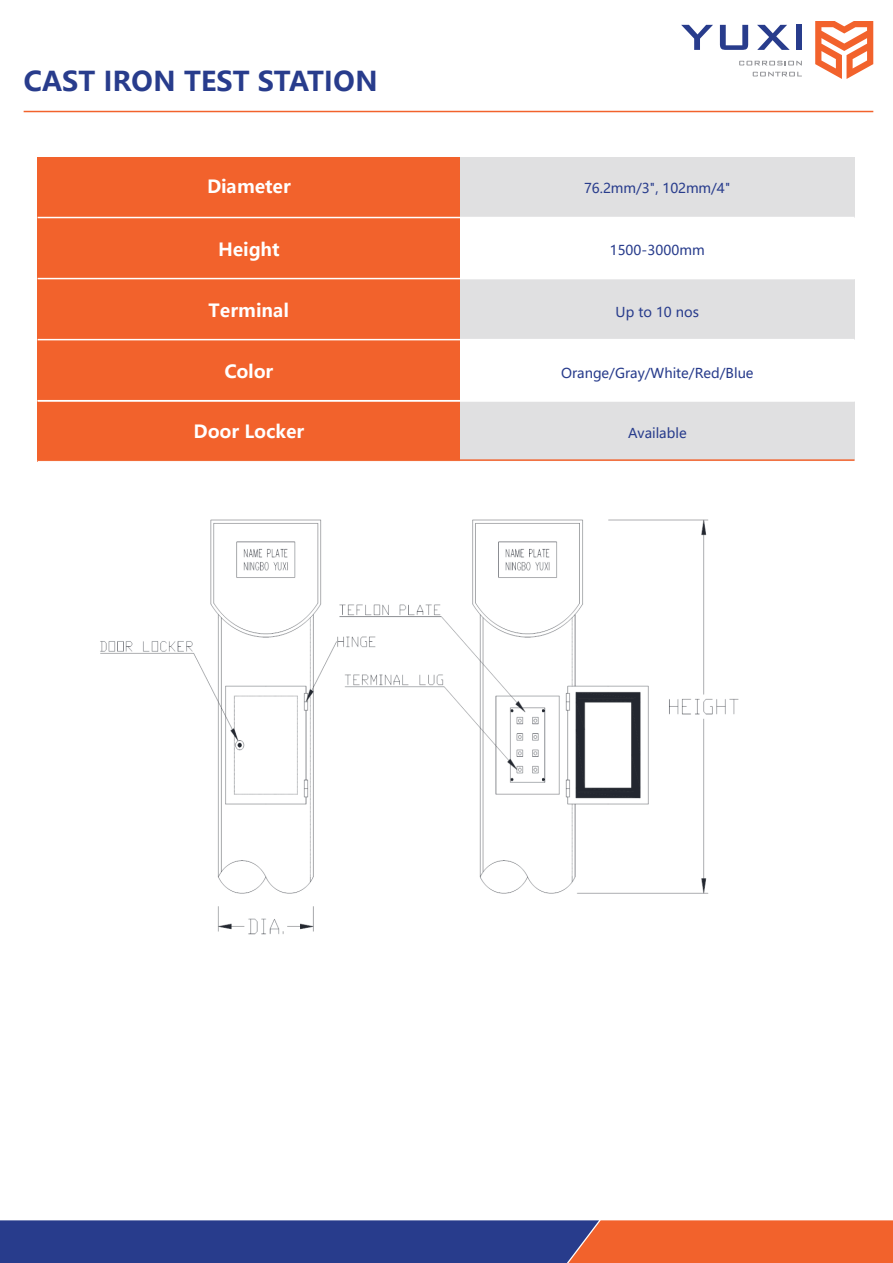
<style>
.page{position:relative;width:893px;height:1263px;background:#fff}
.page>*{position:absolute;margin:0;border:0;box-sizing:border-box;transform-origin:0 0}
.t1{font:700 27px "Microsoft Ya Hei";color:#283c8c}
.t2{font:700 18px "Microsoft Ya Hei";color:#fff}
.t3{font:13.5px "Microsoft Ya Hei";color:#283c8c}
</style>
<div class="page">
<svg style="left:0;top:1220px;width:893px;height:43px;background:#6f4b6c"></svg>
<svg style="left:815px;top:21px;width:58px;height:58px"></svg>
<svg style="left:681px;top:25px;width:32px;height:25px"></svg>
<svg style="left:720px;top:25px;width:28px;height:25px"></svg>
<svg style="left:757px;top:25px;width:33px;height:25px"></svg>
<div style="left:796px;top:25px;width:6px;height:25px;background:#283c8c"></div>
<svg style="left:739px;top:61px;width:63px;height:4px"></svg>
<svg style="left:753px;top:72px;width:49px;height:4px"></svg>
<div style="left:38px;top:157px;width:422px;height:305px;background:#f2622c"></div>
<div style="left:460px;top:157px;width:394px;height:61px;background:#e0e0e1"></div>
<div style="left:460px;top:279px;width:394px;height:60px;background:#e0e0e1"></div>
<div style="left:460px;top:401px;width:394px;height:61px;background:#e0e0e1"></div>
<hr style="left:38px;top:217px;width:816px;height:1px;background:#fff">
<hr style="left:38px;top:278px;width:816px;height:1px;background:#fff">
<hr style="left:38px;top:339px;width:816px;height:1px;background:#fff">
<hr style="left:38px;top:400px;width:816px;height:2px;background:#fff">
<hr style="left:38px;top:460px;width:837px;height:2px;background:#fff">
<hr style="left:38px;top:459px;width:816px;height:2px;background:#f2622c">
<hr style="left:24px;top:111px;width:849px;height:1px;background:#f2622c">
<img style="left:100px;top:519px;width:639px;height:416px">
<h1 class="t1" style="left:24px;top:62px;width:356px">CAST IRON TEST STATION</h1>
<h2 class="t2" style="left:207px;top:174px;width:85px">Diameter</h2>
<p class="t3" style="left:584px;top:179px;width:148px">76.2mm/3", 102mm/4"</p>
<h2 class="t2" style="left:218px;top:237px;width:63px">Height</h2>
<p class="t3" style="left:610px;top:241px;width:97px">1500-3000mm</p>
<h2 class="t2" style="left:209px;top:298px;width:82px">Terminal</h2>
<p class="t3" style="left:616px;top:303px;width:85px">Up to 10 nos</p>
<h2 class="t2" style="left:225px;top:359px;width:50px">Color</h2>
<p class="t3" style="left:561px;top:364px;width:194px">Orange/Gray/White/Red/Blue</p>
<h2 class="t2" style="left:194px;top:419px;width:112px">Door Locker</h2>
<p class="t3" style="left:628px;top:424px;width:60px">Available</p>
</div>
